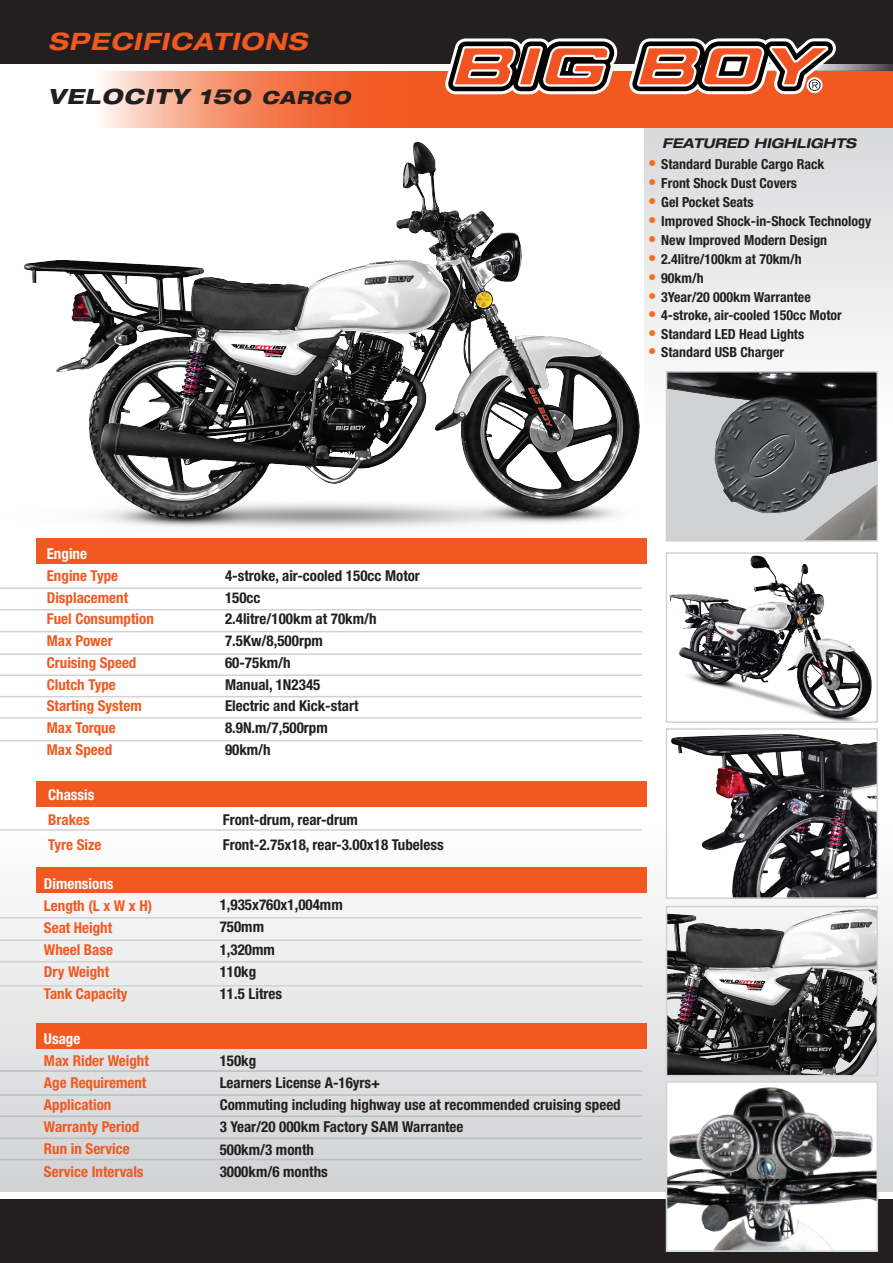
<style>
.page{position:relative;width:893px;height:1263px;background:#fff}
.page>*{position:absolute;margin:0;border:0;box-sizing:border-box;transform-origin:0 0}
.t1{font:italic 700 expanded 24px "Helvetica Neue LT Std";letter-spacing:.05em;color:#f15921}
.t2{font:italic 800 expanded 21px "Helvetica Neue LT Std";letter-spacing:.05em;color:#231f20}
.t3{font:700 condensed 15px/22.2px "Helvetica Neue LT Std";color:#231f20}
.t4{font:700 condensed 15px/22.2px "Helvetica Neue LT Std";color:#f15921}
.t5{font:700 condensed 15px "Helvetica Neue LT Std";color:#fff}
.t6{font:700 condensed 13.95px "Helvetica Neue LT Std";color:#231f20}
.t7{font:italic 700 expanded 13.5px "Helvetica Neue LT Std";color:#231f20}
.s1{font-size:18px}
.s2{font-stretch:normal;font-size:16.65px;color:#f36e21}
</style>
<div class="page">
<svg style="left:644px;top:128px;width:249px;height:297px;fill:#e8e8e9"></svg>
<div style="left:0;top:830px;width:893px;height:362px;background:linear-gradient(to bottom,#fefdfc,#d0d1d3)"></div>
<img style="left:24px;top:141px;width:616px;height:387px">
<div style="left:0;top:0;width:893px;height:64px;background:#231f20"></div>
<div style="left:0;top:1199px;width:893px;height:64px;background:#231f20"></div>
<div style="left:36px;top:538px;width:610px;height:26px;background:#f15921"></div>
<div style="left:36px;top:781px;width:610px;height:26px;background:#f15921"></div>
<div style="left:36px;top:867px;width:610px;height:26px;background:#f15921"></div>
<div style="left:36px;top:1023px;width:610px;height:26px;background:#f15921"></div>
<svg style="left:104px;top:71px;width:789px;height:57px;background:#f27243"></svg>
<img style="left:669px;top:374px;width:206px;height:165px">
<div style="left:666px;top:371px;width:212px;height:171px;border:2px solid #d1d2d4"></div>
<img style="left:669px;top:555px;width:203px;height:165px">
<div style="left:666px;top:552px;width:212px;height:171px;border:2px solid #d1d2d4"></div>
<img style="left:669px;top:734px;width:206px;height:162px">
<div style="left:666px;top:728px;width:212px;height:171px;border:2px solid #d1d2d4"></div>
<img style="left:669px;top:909px;width:206px;height:164px">
<div style="left:666px;top:906px;width:212px;height:170px;border:2px solid #d1d2d4"></div>
<hr style="left:0;top:587px;width:642px;height:2px;background:#d1d2d4">
<hr style="left:0;top:609px;width:642px;height:1px;background:#d1d2d4">
<hr style="left:0;top:631px;width:642px;height:1px;background:#d1d2d4">
<hr style="left:0;top:653px;width:642px;height:2px;background:#d1d2d4">
<hr style="left:0;top:674px;width:642px;height:2px;background:#d1d2d4">
<hr style="left:0;top:696px;width:642px;height:1px;background:#d1d2d4">
<hr style="left:0;top:717px;width:642px;height:2px;background:#d1d2d4">
<hr style="left:0;top:740px;width:642px;height:1px;background:#d1d2d4">
<hr style="left:0;top:829px;width:642px;height:2px;background:#d1d2d4">
<hr style="left:0;top:917px;width:642px;height:1px;background:#d1d2d4">
<hr style="left:0;top:939px;width:642px;height:2px;background:#d1d2d4">
<hr style="left:0;top:961px;width:642px;height:1px;background:#d1d2d4">
<hr style="left:0;top:985px;width:642px;height:1px;background:#d1d2d4">
<hr style="left:0;top:1070px;width:642px;height:2px;background:#bcbdc0">
<hr style="left:0;top:1094px;width:642px;height:2px;background:#bcbdc0">
<hr style="left:0;top:1115px;width:642px;height:2px;background:#bcbdc0">
<hr style="left:0;top:1137px;width:642px;height:2px;background:#bcbdc0">
<hr style="left:0;top:1159px;width:642px;height:1px;background:#bcbdc0">
<svg style="left:836px;top:64px;width:57px;height:7px"></svg>
<img style="left:669px;top:1084px;width:206px;height:165px">
<div style="left:666px;top:1081px;width:212px;height:171px;border:2px solid #d1d2d4"></div>
<svg style="left:445px;top:38px;width:391px;height:56px"></svg>
<h1 class="t1" style="left:48px;top:26px;width:260px">SPECIFICATIONS</h1>
<h2 class="t2" style="left:48px;top:83px;width:304px">VELOCITY 150 <span class="s1">CARGO</span></h2>
<p class="t7" style="left:662px;top:135px;width:195px">FEATURED HIGHLIGHTS</p>
<p class="t6" style="left:648px;top:156px;width:178px"><span class="s2">•</span> Standard Durable Cargo Rack</p>
<p class="t6" style="left:648px;top:175px;width:150px"><span class="s2">•</span> Front Shock Dust Covers</p>
<p class="t6" style="left:648px;top:213px;width:225px"><span class="s2">•</span> Improved Shock-in-Shock Technology</p>
<p class="t6" style="left:648px;top:232px;width:180px"><span class="s2">•</span> New Improved Modern Design</p>
<p class="t6" style="left:648px;top:194px;width:107px"><span class="s2">•</span> Gel Pocket Seats</p>
<p class="t6" style="left:648px;top:250px;width:155px"><span class="s2">•</span> 2.4litre/100km at 70km/h</p>
<p class="t6" style="left:648px;top:269px;width:57px"><span class="s2">•</span> 90km/h</p>
<p class="t6" style="left:648px;top:289px;width:164px"><span class="s2">•</span> 3Year/20 000km Warrantee</p>
<p class="t6" style="left:648px;top:306px;width:195px"><span class="s2">•</span> 4-stroke, air-cooled 150cc Motor</p>
<p class="t6" style="left:648px;top:325px;width:157px"><span class="s2">•</span> Standard LED Head Lights</p>
<p class="t6" style="left:648px;top:344px;width:137px"><span class="s2">•</span> Standard USB Charger</p>
<p class="t5" style="left:47px;top:545px;width:42px">Engine</p>
<p class="t4" style="left:47px;top:565px;width:109px;line-height:21.8px">Engine Type<br>Displacement<br>Fuel Consumption<br>Max Power<br>Cruising Speed<br>Clutch Type<br>Starting System<br>Max Torque<br>Max Speed</p>
<p class="t5" style="left:48px;top:785px;width:48px">Chassis</p>
<p class="t4" style="left:48px;top:807px;width:55px;line-height:25.3px">Brakes<br>Tyre Size</p>
<p class="t5" style="left:44px;top:874px;width:71px">Dimensions</p>
<p class="t4" style="left:44px;top:894px;width:110px">Length (L x W x H)<br>Seat Height<br>Wheel Base<br>Dry Weight<br>Tank Capacity</p>
<p class="t5" style="left:44px;top:1029px;width:38px">Usage</p>
<p class="t4" style="left:44px;top:1049px;width:106px">Max Rider Weight<br>Age Requirement<br>Application<br>Warranty Period<br>Run in Service<br>Service Intervals</p>
<p class="t3" style="left:225px;top:565px;width:196px;line-height:21.8px">4-stroke, air-cooled 150cc Motor<br>150cc<br>2.4litre/100km at 70km/h<br>7.5Kw/8,500rpm<br>60-75km/h<br>Manual, 1N2345<br>Electric and Kick-start<br>8.9N.m/7,500rpm<br>90km/h</p>
<p class="t3" style="left:223px;top:807px;width:222px;line-height:24.9px">Front-drum, rear-drum<br>Front-2.75x18, rear-3.00x18 Tubeless</p>
<p class="t3" style="left:220px;top:893px;width:124px">1,935x760x1,004mm<br>750mm<br>1,320mm<br>110kg<br>11.5 Litres</p>
<p class="t3" style="left:220px;top:1049px;width:403px">150kg<br>Learners License A-16yrs+<br>Commuting including highway use at recommended cruising speed<br>3 Year/20 000km Factory SAM Warrantee<br>500km/3 month<br>3000km/6 months</p>
</div>
